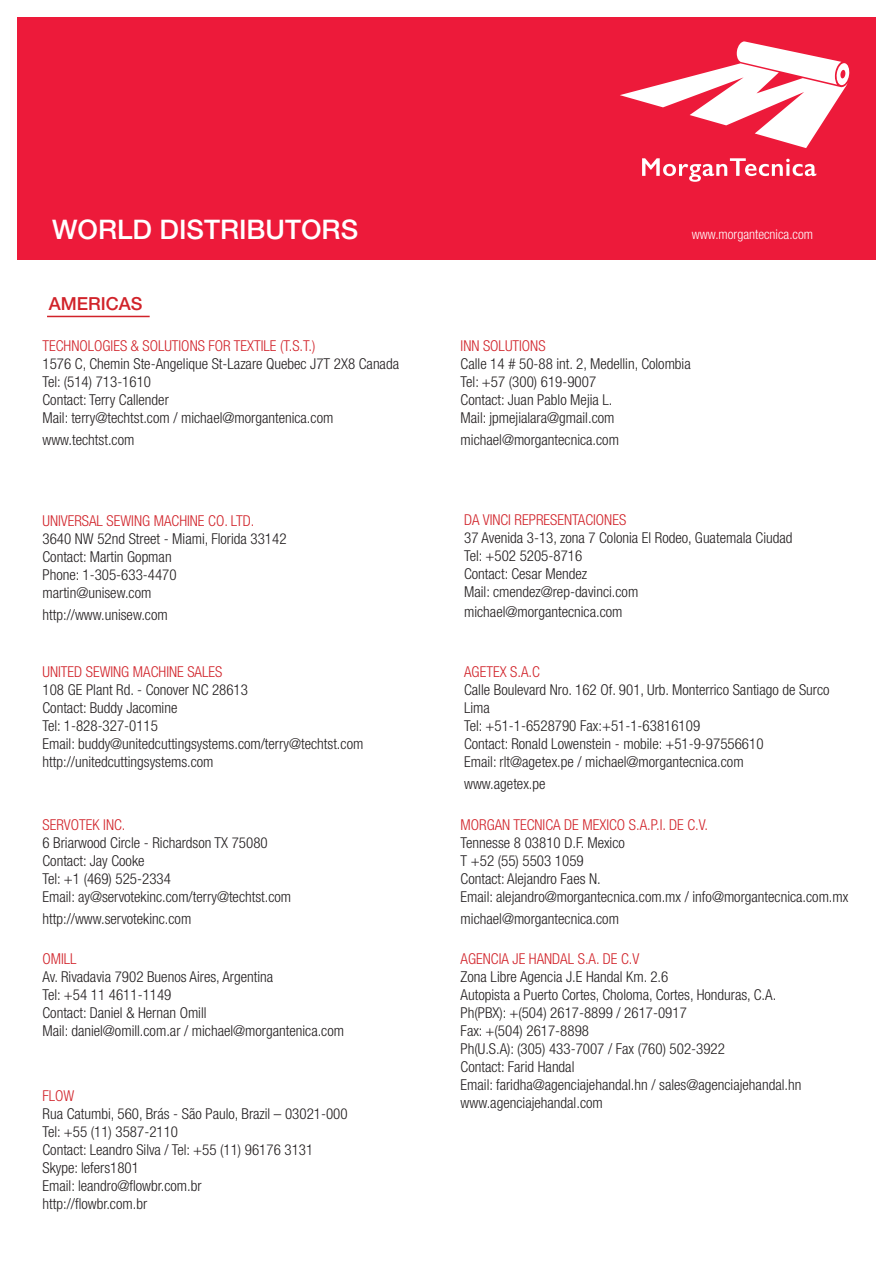
<style>
.page{position:relative;width:893px;height:1263px;background:#fff}
.page>*{position:absolute;margin:0;border:0;box-sizing:border-box;transform-origin:0 0}
.t1{font:500 27px "Helvetica Neue LT Pro";color:#fff}
.t2{font:500 18px "Helvetica Neue LT Pro";color:#d1232a}
.t3{font:300 condensed 15px/18px "Helvetica Neue LT Pro";color:#231f20}
.t4{font:300 condensed 15px "Helvetica Neue LT Pro";color:#d1232a}
.t5{font:300 condensed 13.5px "Helvetica Neue LT Pro";color:#fff}
</style>
<div class="page">
<div style="left:17px;top:17px;width:859px;height:242px;background:#ed1a3a"></div>
<svg style="left:620px;top:41px;width:230px;height:107px"></svg>
<hr style="left:47px;top:316px;width:103px;height:1px;background:#d1232a">
<svg style="left:642px;top:158px;width:174px;height:24px"></svg>
<h1 class="t1" style="left:52px;top:213px;width:308px">WORLD DISTRIBUTORS</h1>
<p class="t2" style="left:49px;top:292px;width:95px">AMERICAS</p>
<p class="t4" style="left:43px;top:337px;width:274px">TECHNOLOGIES &amp; SOLUTIONS FOR TEXTILE (T.S.T.)</p>
<p class="t3" style="left:43px;top:354px;width:358px">1576 C, Chemin Ste-Angelique St-Lazare Quebec J7T 2X8 Canada Tel: (514) 713-1610<br>Contact: Terry Callender<br>Mail: terry@techtst.com / michael@morgantenica.com</p>
<p class="t3" style="left:43px;top:430px;width:93px">www.techtst.com</p>
<p class="t4" style="left:43px;top:512px;width:214px">UNIVERSAL SEWING MACHINE CO. LTD.</p>
<p class="t3" style="left:43px;top:530px;width:246px">3640 NW 52nd Street - Miami, Florida 33142<br>Contact: Martin Gopman<br>Phone: 1-305-633-4470 martin@unisew.com</p>
<p class="t3" style="left:43px;top:605px;width:127px">http://www.unisew.com</p>
<p class="t4" style="left:43px;top:663px;width:181px">UNITED SEWING MACHINE SALES</p>
<p class="t3" style="left:43px;top:681px;width:322px">108 GE Plant Rd. - Conover NC 28613<br>Contact: Buddy Jacomine<br>Tel: 1-828-327-0115<br>Email: buddy@unitedcuttingsystems.com/terry@techtst.com http://unitedcuttingsystems.com</p>
<p class="t4" style="left:43px;top:816px;width:84px">SERVOTEK INC.</p>
<p class="t3" style="left:43px;top:834px;width:250px">6 Briarwood Circle - Richardson TX 75080<br>Contact: Jay Cooke<br>Tel: +1 (469) 525-2334<br>Email: ay@servotekinc.com/terry@techtst.com</p>
<p class="t3" style="left:43px;top:909px;width:150px">http://www.servotekinc.com</p>
<p class="t4" style="left:43px;top:950px;width:36px">OMILL</p>
<p class="t3" style="left:43px;top:968px;width:303px">Av. Rivadavia 7902 Buenos Aires, Argentina<br>Tel: +54 11 4611-1149<br>Contact: Daniel &amp; Hernan Omill<br>Mail: daniel@omill.com.ar / michael@morgantenica.com</p>
<p class="t4" style="left:43px;top:1087px;width:33px">FLOW</p>
<p class="t3" style="left:43px;top:1104px;width:307px">Rua Catumbi, 560, Brás - São Paulo, Brazil – 03021-000<br>Tel: +55 (11) 3587-2110<br>Contact: Leandro Silva / Tel: +55 (11) 96176 3131<br>Skype: lefers1801<br>Email: leandro@flowbr.com.br<br>http://flowbr.com.br</p>
<p class="t5" style="left:692px;top:227px;width:123px">www.morgantecnica.com</p>
<p class="t4" style="left:461px;top:337px;width:86px">INN SOLUTIONS</p>
<p class="t3" style="left:461px;top:354px;width:232px">Calle 14 # 50-88 int. 2, Medellin, Colombia<br>Tel: +57 (300) 619-9007<br>Contact: Juan Pablo Mejia L.<br>Mail: jpmejialara@gmail.com</p>
<p class="t3" style="left:461px;top:430px;width:160px">michael@morgantecnica.com</p>
<p class="t4" style="left:464px;top:511px;width:164px">DA VINCI REPRESENTACIONES</p>
<p class="t3" style="left:464px;top:529px;width:330px">37 Avenida 3-13, zona 7 Colonia El Rodeo, Guatemala Ciudad Tel: +502 5205-8716<br>Contact: Cesar Mendez<br>Mail: cmendez@rep-davinci.com</p>
<p class="t3" style="left:464px;top:603px;width:160px">michael@morgantecnica.com</p>
<p class="t4" style="left:464px;top:663px;width:77px">AGETEX S.A.C</p>
<p class="t3" style="left:464px;top:681px;width:367px">Calle Boulevard Nro. 162 Of. 901, Urb. Monterrico Santiago de Surco Lima<br>Tel: +51-1-6528790 Fax:+51-1-63816109<br>Contact: Ronald Lowenstein - mobile: +51-9-97556610<br>Email: rlt@agetex.pe / michael@morgantecnica.com</p>
<p class="t3" style="left:464px;top:774px;width:83px">www.agetex.pe</p>
<p class="t4" style="left:461px;top:816px;width:249px">MORGAN TECNICA DE MEXICO S.A.P.I. DE C.V.</p>
<p class="t3" style="left:461px;top:834px;width:389px">Tennesse 8 03810 D.F. Mexico<br>T +52 (55) 5503 1059<br>Contact: Alejandro Faes N.<br>Email: alejandro@morgantecnica.com.mx / info@morgantecnica.com.mx</p>
<p class="t3" style="left:461px;top:910px;width:160px">michael@morgantecnica.com</p>
<p class="t4" style="left:461px;top:950px;width:180px">AGENCIA JE HANDAL S.A. DE C.V</p>
<p class="t3" style="left:461px;top:968px;width:342px">Zona Libre Agencia J.E Handal Km. 2.6<br>Autopista a Puerto Cortes, Choloma, Cortes, Honduras, C.A.<br>Ph(PBX): +(504) 2617-8899 / 2617-0917<br>Fax: +(504) 2617-8898<br>Ph(U.S.A): (305) 433-7007 / Fax (760) 502-3922<br>Contact: Farid Handal<br>Email: faridha@agenciajehandal.hn / sales@agenciajehandal.hn www.agenciajehandal.com</p>
</div>
